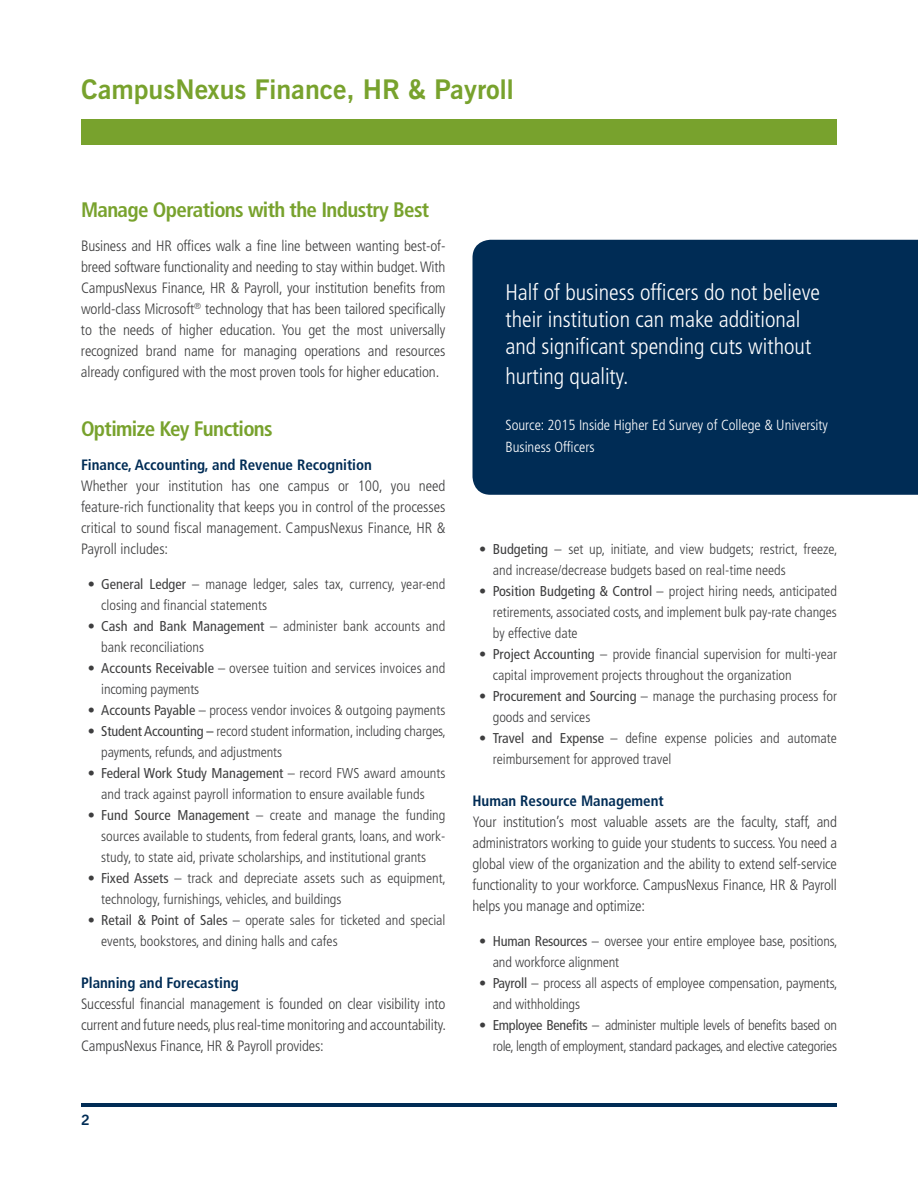
<style>
.page{position:relative;width:918px;height:1188px;background:#fff}
.page>*{position:absolute;margin:0;border:0;box-sizing:border-box;transform-origin:0 0}
.t1{font:700 27px "News Gothic";color:#78a22d}
.Copy{font:300 condensed 22.5px/27px "Frutiger LT Std";color:#fff}
.Headline{font:700 condensed 21px "Frutiger LT Std";letter-spacing:-.03em;color:#78a22d}
.Text{font:300 condensed 15px/21px "Frutiger LT Std";letter-spacing:-.01em;color:#3e3e3f;text-align:justify}
.Sub_headline{font:700 condensed 15px "Frutiger LT Std";color:#002c55}
.Copy-2{font:300 condensed 14.7px/21.6px "Frutiger LT Std";color:#fff}
.t2{font:300 condensed 14.25px/21px "Frutiger LT Std";color:#3e3e3f}
.t3{font:300 condensed 14.25px/21px "Frutiger LT Std";letter-spacing:-.02em;color:#3e3e3f;text-align:right}
.t4{font:700 14.25px "News Gothic";color:#002c55}
.s1{font-weight:400}
</style>
<div class="page">
<div style="left:81px;top:119px;width:756px;height:26px;background:#78a22d"></div>
<hr style="left:81px;top:1103px;width:756px;height:4px;background:#002c55">
<div style="left:472px;top:240px;width:446px;height:255px;background:#002c55"></div>
<p class="t1" style="left:81px;top:73px;width:434px">CampusNexus Finance, HR &amp; Payroll</p>
<p class="Headline" style="left:81px;top:197px;width:350px">Manage Operations with the Industry Best</p>
<p class="Text" style="left:81px;top:236px;width:366px">Business and HR offices walk a fine line between wanting best-of&shy;breed software functionality and needing to stay within budget. With CampusNexus Finance, HR &amp; Payroll, your institution benefits from world-class Microsoft<sup>®</sup> technology that has been tailored specifically to the needs of higher education. You get the most universally recognized brand name for managing operations and resources already configured with the most proven tools for higher education.</p>
<p class="Headline" style="left:81px;top:416px;width:193px">Optimize Key Functions</p>
<p class="Sub_headline" style="left:81px;top:456px;width:293px">Finance, Accounting, and Revenue Recognition</p>
<p class="Text" style="left:81px;top:476px;width:366px">Whether your institution has one campus or 100, you need feature-rich functionality that keeps you in control of the processes critical to sound fiscal management. CampusNexus Finance, HR &amp; Payroll includes:</p>
<p class="t2" style="left:101px;top:573px;width:346px;text-indent:-14px"><span class="s1">• General Ledger</span> – manage ledger, sales tax, currency, year-end closing and financial statements</p>
<p class="t2" style="left:101px;top:615px;width:346px;text-indent:-14px"><span class="s1">• Cash and Bank Management</span> – administer bank accounts and bank reconciliations</p>
<p class="t2" style="left:101px;top:657px;width:346px;text-indent:-14px"><span class="s1">• Accounts Receivable</span> – oversee tuition and services invoices and incoming payments</p>
<p class="t2" style="left:88px;top:699px;width:359px"><span class="s1">• Accounts Payable</span> – process vendor invoices &amp; outgoing payments</p>
<p class="t2" style="left:101px;top:720px;width:346px;text-indent:-14px"><span class="s1">• Student Accounting –</span> record student information, including charges, payments, refunds, and adjustments</p>
<p class="t2" style="left:88px;top:762px;width:359px;text-align:center"><span class="s1">• Federal Work Study Management</span> – record FWS award amounts and track against payroll information to ensure available funds</p>
<p class="t2" style="left:101px;top:804px;width:346px;text-align:justify;text-indent:-14px"><span class="s1">• Fund Source Management</span> – create and manage the funding sources available to students, from federal grants, loans, and work&shy;study, to state aid, private scholarships, and institutional grants</p>
<p class="t2" style="left:101px;top:867px;width:346px;text-indent:-13px"><span class="s1">• Fixed Assets</span> – track and depreciate assets such as equipment, technology, furnishings, vehicles, and buildings</p>
<p class="t2" style="left:101px;top:909px;width:346px;text-indent:-14px"><span class="s1">• Retail &amp; Point of Sales</span> – operate sales for ticketed and special events, bookstores, and dining halls and cafes</p>
<p class="Sub_headline" style="left:81px;top:974px;width:159px">Planning and Forecasting</p>
<p class="Text" style="left:81px;top:993px;width:367px">Successful financial management is founded on clear visibility into current and future needs, plus real-time monitoring and accountability.<br>CampusNexus Finance, HR &amp; Payroll provides:</p>
<p class="t4" style="left:81px;top:1111px;width:10px">2</p>
<p class="Copy" style="left:505px;top:279px;width:316px">Half of business officers do not believe their institution can make additional and significant spending cuts without</p>
<p class="Copy" style="left:505px;top:363px;width:125px">hurting quality.</p>
<p class="Copy-2" style="left:505px;top:415px;width:324px">Source: 2015 Inside Higher Ed Survey of College &amp; University<br>Business Officers</p>
<p class="t2" style="left:493px;top:539px;width:346px;text-indent:-13px"><span class="s1">• Budgeting</span> – set up, initiate, and view budgets; restrict, freeze, and increase/decrease budgets based on real-time needs</p>
<p class="t2" style="left:493px;top:581px;width:346px;text-align:justify;text-indent:-14px"><span class="s1">• Position Budgeting &amp; Control</span> – project hiring needs, anticipated retirements, associated costs, and implement bulk pay-rate changes by effective date</p>
<p class="t2" style="left:493px;top:644px;width:346px;text-indent:-14px"><span class="s1">• Project Accounting</span> – provide financial supervision for multi-year capital improvement projects throughout the organization</p>
<p class="t2" style="left:493px;top:686px;width:346px;text-indent:-14px"><span class="s1">• Procurement and Sourcing</span> – manage the purchasing process for goods and services</p>
<p class="t2" style="left:493px;top:728px;width:346px;text-indent:-14px"><span class="s1">• Travel and Expense</span> – define expense policies and automate reimbursement for approved travel</p>
<p class="Sub_headline" style="left:472px;top:792px;width:193px">Human Resource Management</p>
<p class="Text" style="left:472px;top:812px;width:366px">Your institution’s most valuable assets are the faculty, staff, and administrators working to guide your students to success. You need a global view of the organization and the ability to extend self-service functionality to your workforce. CampusNexus Finance, HR &amp; Payroll helps you manage and optimize:</p>
<p class="t2" style="left:493px;top:930px;width:346px;text-indent:-14px"><span class="s1">• Human Resources</span> – oversee your entire employee base, positions, and workforce alignment</p>
<p class="t2" style="left:493px;top:972px;width:346px;text-indent:-14px"><span class="s1">• Payroll</span> – process all aspects of employee compensation, payments, and withholdings</p>
<p class="t3" style="left:479px;top:1014px;width:359px"><span class="s1">• Employee Benefits</span> – administer multiple levels of benefits based on role, length of employment, standard packages, and elective categories</p>
</div>
